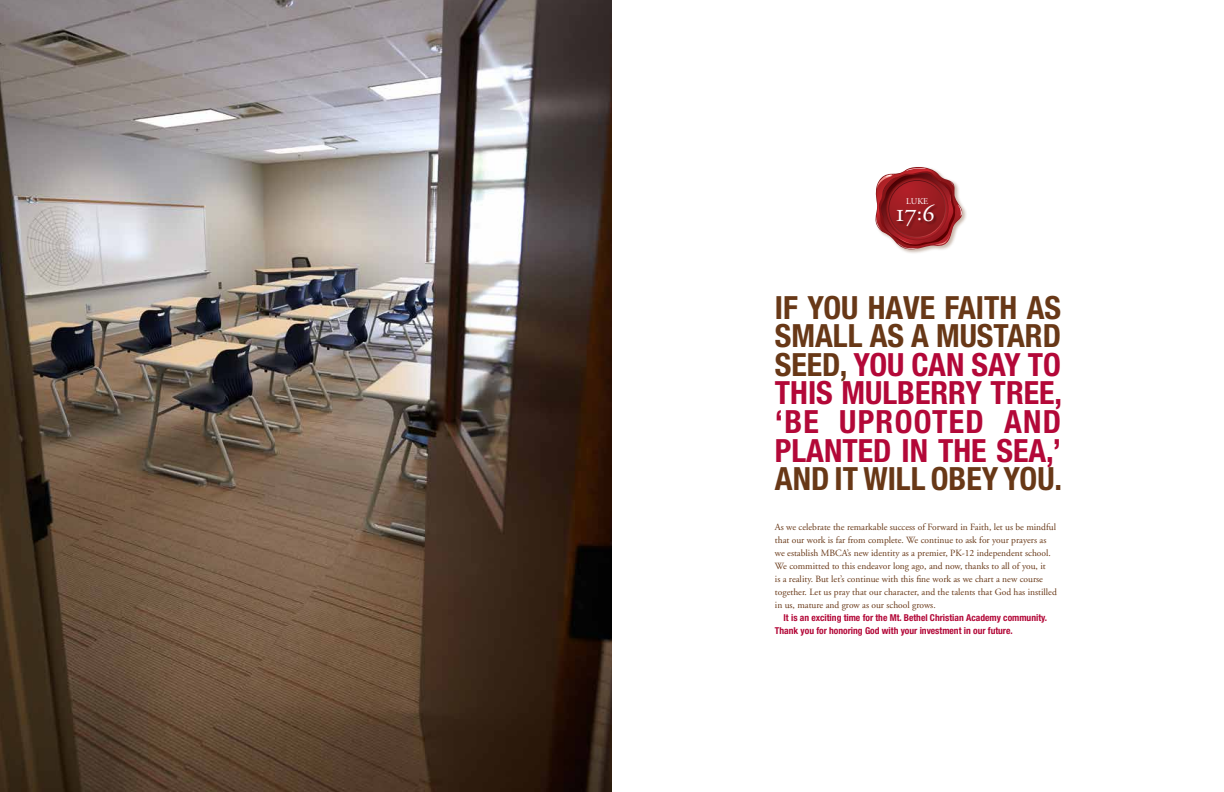
<style>
.page{position:relative;width:1224px;height:792px;background:#fff}
.page>*{position:absolute;margin:0;border:0;box-sizing:border-box;transform-origin:0 0}
.t1{font:700 condensed 32px/28.6px "Helvetica Neue";color:#b30838;text-align:justify}
.t2{font:700 condensed 32px "Helvetica Neue";color:#683817}
.t3{font:26.1px "Adobe Garamond Regular SC";color:#fff}
.t4{font:9.5px/13px "Adobe Garamond";color:#683817}
.t5{font:700 condensed 9.5px/13px "Helvetica Neue";color:#b30838}
.t6{font:8.7px "Adobe Garamond";color:#fff}
.s1{font-size:21.7px}
.s2{color:#683817}
</style>
<div class="page">
<div style="left:875px;top:166px;width:92px;height:89px;background:#683817;opacity:.35"></div>
<svg style="left:875px;top:167px;width:87px;height:83px"></svg>
<div style="left:897px;top:205px;width:42px;height:26px;background:#000;opacity:.35"></div>
<img style="left:0;top:0;width:612px;height:792px">
<p class="t6" style="left:906px;top:197px;width:24px">LUKE</p>
<h2 class="t3" style="left:896px;top:199px;width:41px">17<span class="s1">:</span>6</h2>
<h1 class="t1" style="left:775px;top:292px;width:289px"><span class="s2">IF YOU HAVE FAITH AS SMALL AS A MUSTARD SEED,</span> YOU CAN SAY TO THIS MULBERRY TREE, ‘BE UPROOTED AND PLANTED IN THE SEA,’</h1>
<h1 class="t2" style="left:775px;top:459px;width:289px">AND IT WILL OBEY YOU.</h1>
<p class="t4" style="left:775px;top:521px;width:284px">As we celebrate the remarkable success of Forward in Faith, let us be mindful that our work is far from complete. We continue to ask for your prayers as we establish MBCA’s new identity as a premier, PK-12 independent school.<br>We committed to this endeavor long ago, and now, thanks to all of you, it<br>is a reality. But let’s continue with this fine work as we chart a new course together. Let us pray that our character, and the talents that God has instilled in us, mature and grow as our school grows.</p>
<p class="t5" style="left:775px;top:611px;width:274px;text-indent:9px">It is an exciting time for the Mt. Bethel Christian Academy community.<br>Thank you for honoring God with your investment in our future.</p>
</div>
